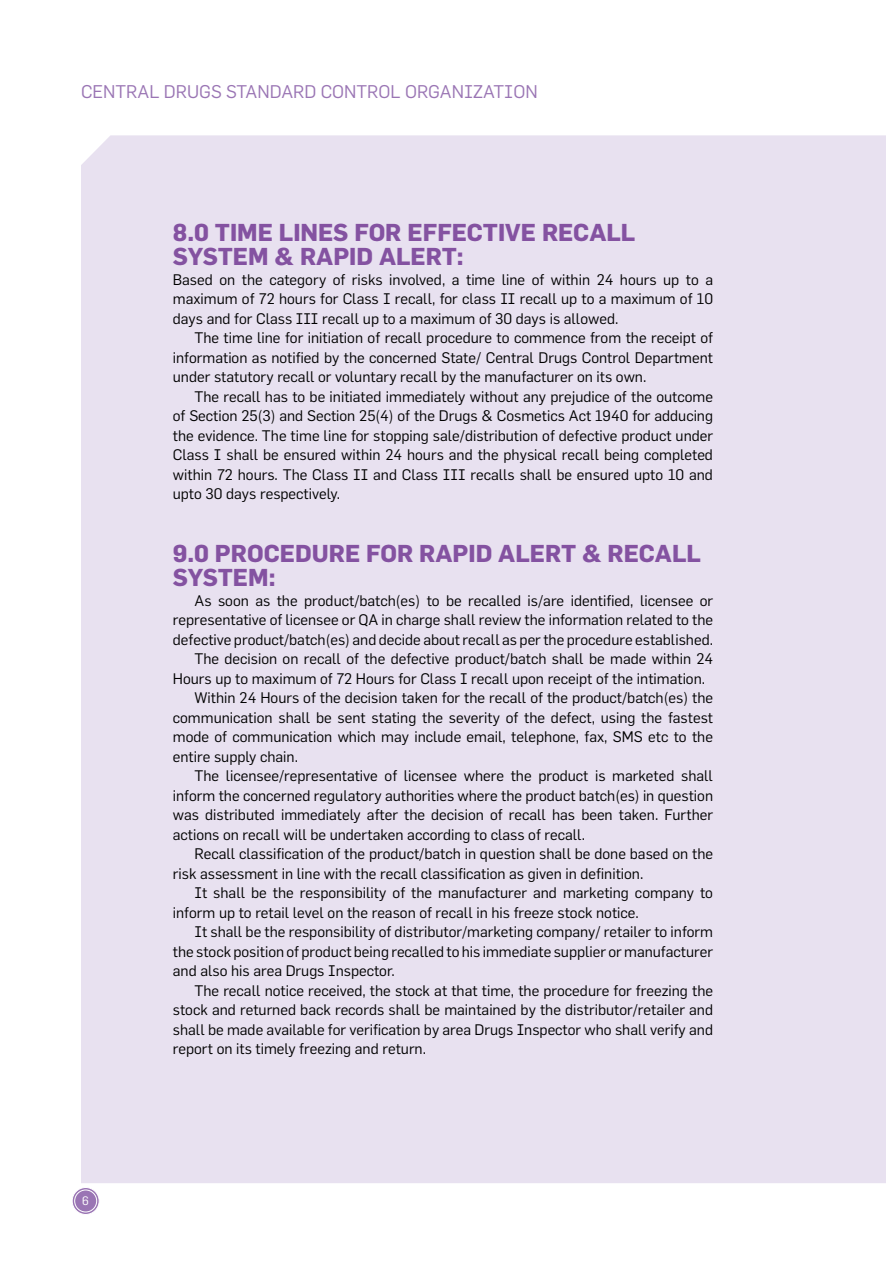
<style>
.page{position:relative;width:886px;height:1264px;background:#fff}
.page>*{position:absolute;margin:0;border:0;box-sizing:border-box;transform-origin:0 0}
.t1{font:700 24px/24px "Flama";color:#8452a1}
.t2{font:18px "Flama";color:#9a75b4}
.t3{font:15px/19.5px "Flama";color:#000;text-align:justify}
.t4{font:12px "Flama";color:#fff}
</style>
<div class="page">
<div style="left:81px;top:135px;width:804px;height:1048px;background:#e8e1f0"></div>
<svg style="left:885px;top:135px;width:1px;height:1048px"></svg>
<svg style="left:72px;top:1187px;width:27px;height:27px"></svg>
<div style="left:69px;top:1184px;width:33px;height:33px;border:1px solid #fff;border-radius:50%"></div>
<div style="left:72px;top:1187px;width:28px;height:28px;border:1px solid #fff;border-radius:50%"></div>
<div style="left:74px;top:1189px;width:23px;height:23px;border:1px solid #fff;border-radius:50%"></div>
<p class="t2" style="left:81px;top:81px;width:458px">Central Drugs Standard Control Organization</p>
<h1 class="t1" style="left:173px;top:220px;width:464px;text-indent:279px">ECTIVE RECALL<br>SYSTEM &amp; RAPID ALERT:</h1>
<p class="t3" style="left:173px;top:269px;width:541px">Based on the category of risks involved, a time line of within 24 hours up to a maximum of 72 hours for Class I recall, for class II recall up to a maximum of 10 days and for Class III recall up to a maximum of 30 days is allowed.</p>
<p class="t3" style="left:173px;top:328px;width:542px;text-indent:22px">The time line for initiation of recall procedure to commence from the receipt of information as notified by the concerned State/ Central Drugs Control Department under statutory recall or voluntary recall by the manufacturer on its own.</p>
<p class="t3" style="left:173px;top:386px;width:542px;text-indent:22px">The recall has to be initiated immediately without any prejudice of the outcome of Section 25(3) and Section 25(4) of the Drugs &amp; Cosmetics Act 1940 for adducing the evidence. The time line for stopping sale/distribution of defective product under Class I shall be ensured within 24 hours and the physical recall being completed within 72 hours. The Class II and Class III recalls shall be ensured upto 10 and upto 30 days respectively.</p>
<h1 class="t1" style="left:173px;top:220px;width:250px">8.0 TIME LINES FOR EFF</h1>
<p class="t4" style="left:82px;top:1193px;width:8px">6</p>
<h1 class="t1" style="left:173px;top:541px;width:529px">9.0 PROCEDURE FOR RAPID ALERT &amp; RECALL<br>SYSTEM:</h1>
<p class="t3" style="left:194px;top:590px;width:520px">As soon as the product/batch(es) to be recalled is/are identified, licensee or</p>
<p class="t3" style="left:173px;top:610px;width:542px">representative of licensee or QA in charge shall review the information related to the</p>
<p class="t3" style="left:173px;top:629px;width:541px">defective product/batch(es) and decide about recall as per the procedure established.</p>
<p class="t3" style="left:194px;top:649px;width:520px">The decision on recall of the defective product/batch shall be made within 24</p>
<p class="t3" style="left:173px;top:668px;width:534px">Hours up to maximum of 72 Hours for Class I recall upon receipt of the intimation.</p>
<p class="t3" style="left:194px;top:688px;width:520px">Within 24 Hours of the decision taken for the recall of the product/batch(es) the</p>
<p class="t3" style="left:173px;top:707px;width:542px">communication shall be sent stating the severity of the defect, using the fastest</p>
<p class="t3" style="left:173px;top:727px;width:541px">mode of communication which may include email, telephone, fax, SMS etc to the</p>
<p class="t3" style="left:173px;top:746px;width:127px">entire supply chain.</p>
<p class="t3" style="left:194px;top:766px;width:520px">The licensee/representative of licensee where the product is marketed shall</p>
<p class="t3" style="left:173px;top:785px;width:542px">inform the concerned regulatory authorities where the product batch(es) in question</p>
<p class="t3" style="left:173px;top:805px;width:542px">was distributed immediately after the decision of recall has been taken. Further</p>
<p class="t3" style="left:173px;top:824px;width:413px">actions on recall will be undertaken according to class of recall.</p>
<p class="t3" style="left:194px;top:844px;width:520px">Recall classification of the product/batch in question shall be done based on the</p>
<p class="t3" style="left:173px;top:863px;width:472px">risk assessment in line with the recall classification as given in definition.</p>
<p class="t3" style="left:194px;top:883px;width:520px">It shall be the responsibility of the manufacturer and marketing company to</p>
<p class="t3" style="left:173px;top:902px;width:467px">inform up to retail level on the reason of recall in his freeze stock notice.</p>
<p class="t3" style="left:194px;top:922px;width:520px">It shall be the responsibility of distributor/marketing company/ retailer to inform</p>
<p class="t3" style="left:173px;top:941px;width:541px">the stock position of product being recalled to his immediate supplier or manufacturer</p>
<p class="t3" style="left:173px;top:961px;width:223px">and also his area Drugs Inspector.</p>
<p class="t3" style="left:194px;top:980px;width:520px">The recall notice received, the stock at that time, the procedure for freezing the</p>
<p class="t3" style="left:173px;top:1000px;width:542px">stock and returned back records shall be maintained by the distributor/retailer and</p>
<p class="t3" style="left:173px;top:1019px;width:541px">shall be made available for verification by area Drugs Inspector who shall verify and</p>
<p class="t3" style="left:173px;top:1039px;width:255px">report on its timely freezing and return.</p>
</div>
